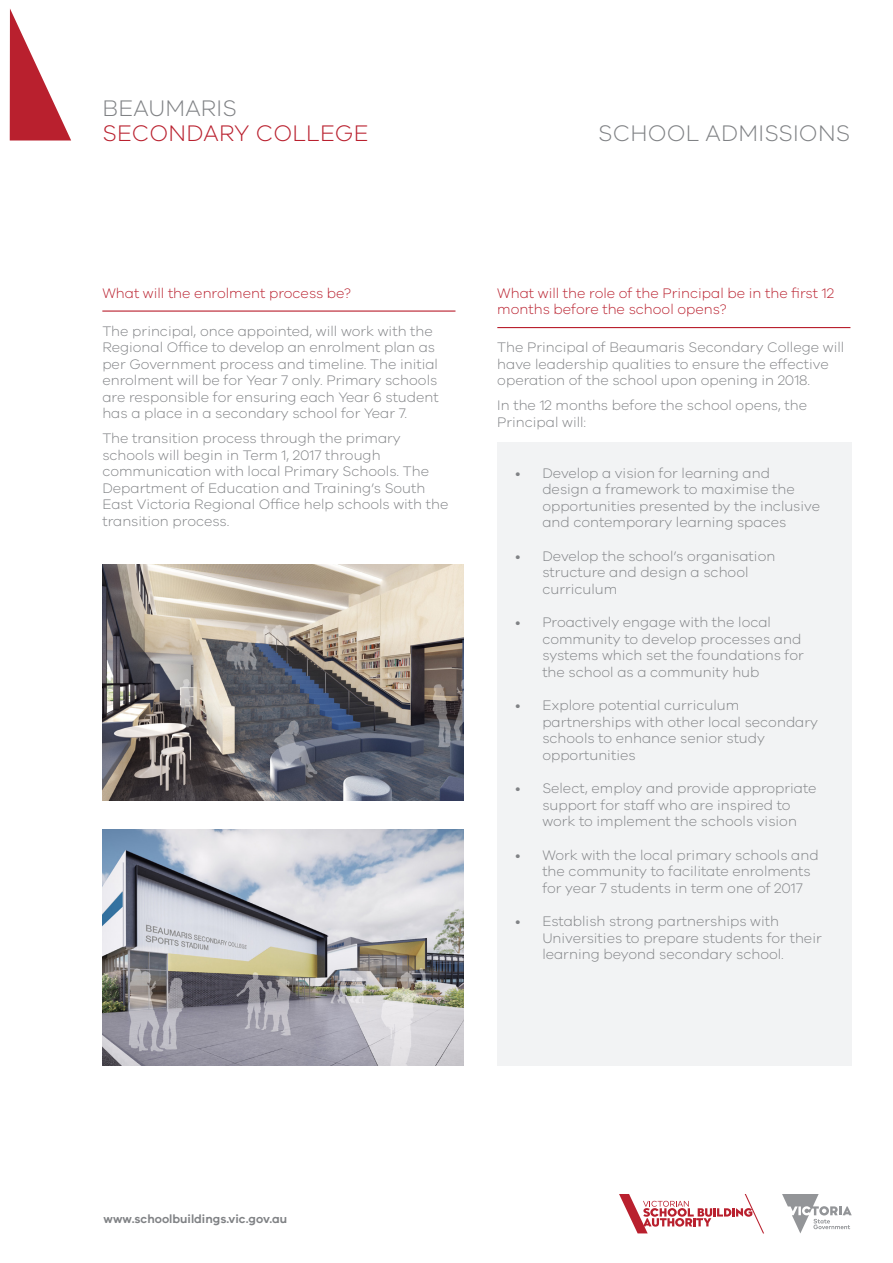
<style>
.page{position:relative;width:893px;height:1263px;background:#fff}
.page>*{position:absolute;margin:0;border:0;box-sizing:border-box;transform-origin:0 0}
.t1{font:300 23.25px "VIC";letter-spacing:.01em;color:#808285}
.t2{font:300 23.25px "VIC";letter-spacing:.01em;color:#b9202e}
.t3{font:300 14.25px/16.5px "VIC";color:#808285}
.t4{font:300 14.25px/16.5px "VIC";color:#b9202e}
.t5{font:600 12px "VIC";color:#808285}
</style>
<div class="page">
<svg style="left:10px;top:9px;width:61px;height:131px"></svg>
<hr style="left:102px;top:310px;width:353px;height:2px;background:#b9202e">
<img style="left:102px;top:564px;width:361px;height:237px">
<img style="left:102px;top:829px;width:361px;height:237px">
<svg style="left:782px;top:1194px;width:70px;height:39px"></svg>
<svg style="left:619px;top:1194px;width:145px;height:39px"></svg>
<div style="left:497px;top:442px;width:355px;height:624px;background:#f2f3f4"></div>
<hr style="left:497px;top:327px;width:353px;height:1px;background:#b9202e">
<h1 class="t1" style="left:102px;top:94px;width:136px">BEAUMARIS</h1>
<h1 class="t2" style="left:102px;top:119px;width:268px">SECONDARY COLLEGE</h1>
<h1 class="t1" style="left:598px;top:119px;width:254px">SCHOOL ADMISSIONS</h1>
<p class="t4" style="left:102px;top:284px;width:250px">What will the enrolment process be?</p>
<p class="t3" style="left:102px;top:322px;width:338px">The principal, once appointed, will work with the Regional Office to develop an enrolment plan as per Government process and timeline. The initial enrolment will be for Year 7 only. Primary schools are responsible for ensuring each Year 6 student has a place in a secondary school for Year 7.</p>
<p class="t3" style="left:102px;top:429px;width:348px">The transition process through the primary schools will begin in Term 1, 2017 through communication with local Primary Schools. The Department of Education and Training’s South East Victoria Regional Office help schools with the transition process.</p>
<p class="t4" style="left:497px;top:284px;width:338px">What will the role of the Principal be in the first 12 months before the school opens?</p>
<p class="t3" style="left:497px;top:338px;width:348px">The Principal of Beaumaris Secondary College will have leadership qualities to ensure the effective operation of the school upon opening in 2018.</p>
<p class="t3" style="left:497px;top:396px;width:311px">In the 12 months before the school opens, the<br>Principal will:</p>
<p class="t3" style="left:542px;top:464px;width:279px;text-indent:-27px">• Develop a vision for learning and design a framework to maximise the opportunities presented by the inclusive and contemporary learning spaces</p>
<p class="t3" style="left:542px;top:547px;width:234px;text-indent:-27px">• Develop the school’s organisation structure and design a school curriculum</p>
<p class="t3" style="left:542px;top:614px;width:263px;text-indent:-27px">• Proactively engage with the local community to develop processes and systems which set the foundations for the school as a community hub</p>
<p class="t3" style="left:542px;top:697px;width:277px;text-indent:-27px">• Explore potential curriculum partnerships with other local secondary schools to enhance senior study opportunities</p>
<p class="t3" style="left:515px;top:780px;width:303px;text-align:center">• Select, employ and provide appropriate support for staff who are inspired to<br>work to implement the schools vision</p>
<p class="t3" style="left:542px;top:846px;width:278px;text-indent:-27px">• Work with the local primary schools and the community to facilitate enrolments for year 7 students in term one of 2017</p>
<p class="t3" style="left:542px;top:913px;width:281px;text-indent:-27px">• Establish strong partnerships with<br>Universities to prepare students for their learning beyond secondary school.</p>
<p class="t5" style="left:104px;top:1211px;width:185px">www.schoolbuildings.vic.gov.au</p>
</div>
